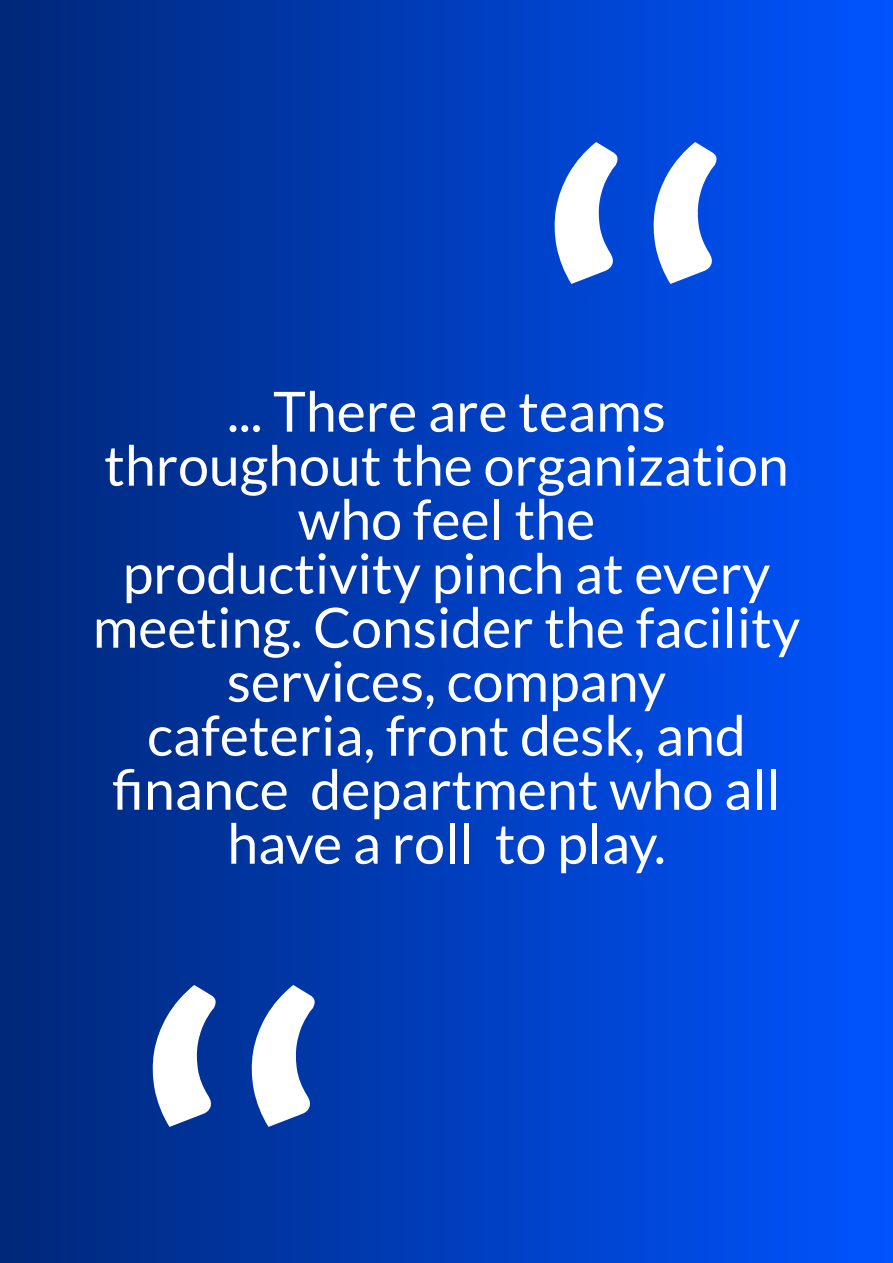
<style>
.page{position:relative;width:893px;height:1263px;background:#fff}
.page>*{position:absolute;margin:0;border:0;box-sizing:border-box;transform-origin:0 0}
.t1{font:700 450px "Lato";color:#fff}
.t2{font:italic 367.5px "Lato";color:#fff}
.t3{font:55.5px/54px "Lato";color:#fff;text-align:center}
</style>
<div class="page">
<div style="left:0;top:0;width:893px;height:1263px;background:linear-gradient(to right,#002879,#0054fe)"></div>
<h1 class="t1" style="left:536px;top:-2px;width:200px">‘‘</h1>
<p class="t3" style="left:93px;top:384px;width:709px">... There are teams throughout the organization who feel the<br>productivity pinch at every meeting. Consider the facility services, company<br>cafeteria, front desk, and finance department who all have a roll to play.</p>
<h1 class="t1" style="left:134px;top:841px;width:199px">‘‘</h1>
<h2 class="t2" style="left:83px;top:923px;width:137px">"</h2>
</div>
